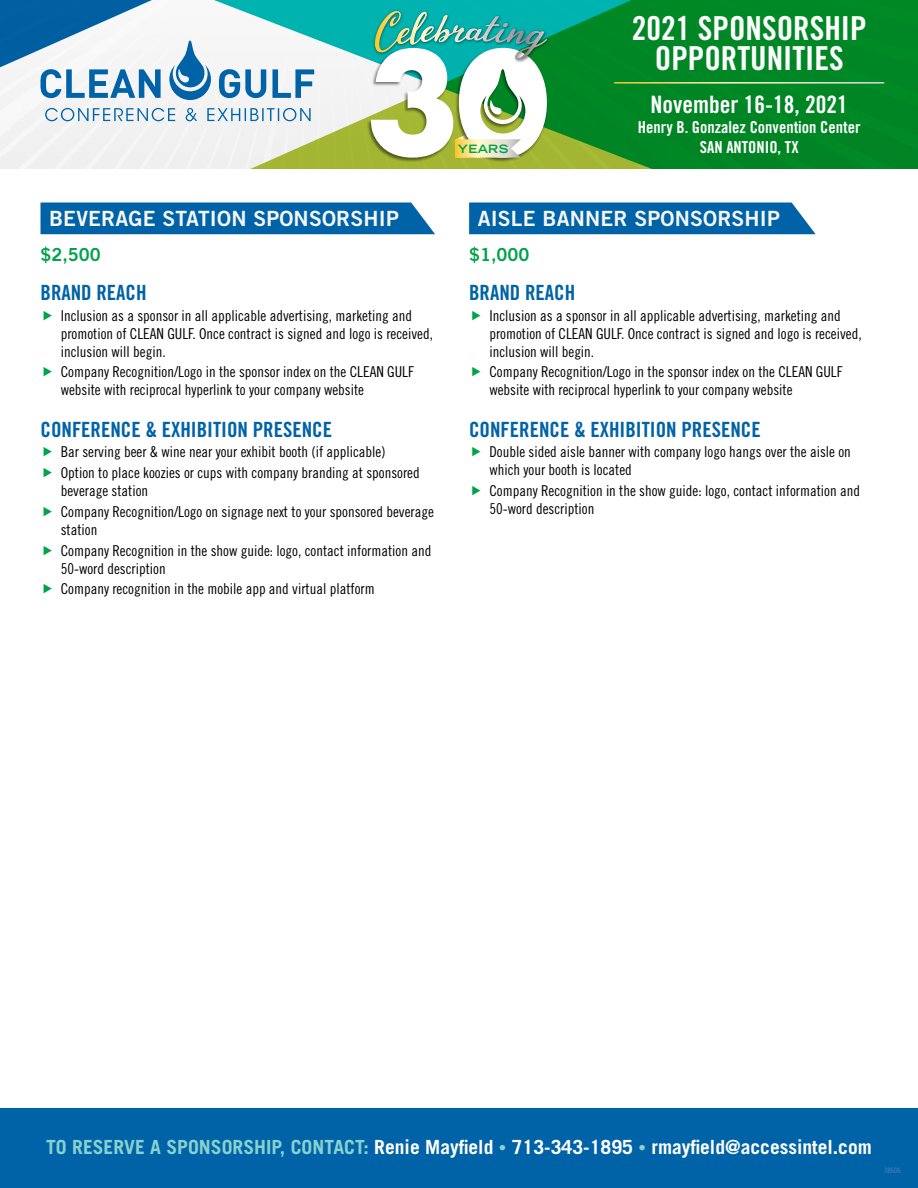
<style>
.page{position:relative;width:918px;height:1188px;background:#fff}
.page>*{position:absolute;margin:0;border:0;box-sizing:border-box;transform-origin:0 0}
.t1{font:33px/30px "Trade Gothic LT Std Bd Cn 20";color:#fff;text-align:center}
.t2{font:24px "Trade Gothic LT Std Bd Cn 20";color:#fff}
.t3{font:21px "Trade Gothic LT Std Bd Cn 20";color:#0063a7}
.t4{font:21px "Trade Gothic LT Std Bd 2";letter-spacing:.01em;color:#f6f6f5}
.t5{font:700 19.5px "Trade Gothic LT Std";color:#fff}
.t6{font:18px "Trade Gothic LT Std Bd 2";color:#00a24a}
.t7{font:16.5px/19.8px "Trade Gothic LT Std Bd Cn 20";color:#fff;text-align:center}
.t8{font:15px/18px "Trade Gothic LT Std Cn 18";color:#000}
.t9{font:700 expanded 11.55px "Trade Gothic LT Std";letter-spacing:.03em;color:#00a24a}
.t10{font:7.5px "Trade Gothic LT Std Cn 18";color:#5582ba}
.s1{color:#88d1cf}
.s2{font-size:15px;color:#88d1cf}
</style>
<div class="page">
<svg style="left:320px;top:0;width:598px;height:169px;background:#18933b"></svg>
<svg style="left:0;top:0;width:320px;height:235px;fill:#f4f4f4"></svg>
<hr style="left:614px;top:82px;width:270px;height:2px;background:#fff">
<div style="left:0;top:1108px;width:918px;height:80px;background:#0063a7"></div>
<div style="left:366px;top:47px;width:182px;height:115px;background:#000;opacity:.5"></div>
<div style="left:373px;top:9px;width:177px;height:54px;background:#000;opacity:.55"></div>
<svg style="left:371px;top:11px;width:176px;height:147px"></svg>
<div style="left:40px;top:203px;width:395px;height:31px;background:#0063a7"></div>
<div style="left:469px;top:203px;width:347px;height:31px;background:#0063a7"></div>
<h3 class="t4" style="left:49px;top:205px;width:351px">BEVERAGE STATION SPONSORSHI P</h3>
<p class="t6" style="left:40px;top:244px;width:62px">$2,500</p>
<h3 class="t3" style="left:40px;top:280px;width:108px">BRAND REACH</h3>
<p class="t8" style="left:61px;top:306px;width:374px">Inclusion as a sponsor in all applicable advertising, marketing and promotion of CLEAN GULF. Once contract is signed and logo is received, inclusion will begin.</p>
<p class="t8" style="left:61px;top:363px;width:355px">Company Recognition/Logo in the sponsor index on the CLEAN GULF website with reciprocal hyperlink to your company website</p>
<h3 class="t3" style="left:40px;top:417px;width:291px">CONFERENCE &amp; EXHIBITION PRESENCE</h3>
<p class="t8" style="left:61px;top:442px;width:361px;line-height:20.7px">Bar serving beer &amp; wine near your exhibit booth (if applicable)<br>Option to place koozies or cups with company branding at sponsored</p>
<p class="t8" style="left:61px;top:480px;width:375px;line-height:20.7px">beverage station<br>Company Recognition/Logo on signage next to your sponsored beverage</p>
<p class="t8" style="left:61px;top:519px;width:372px;line-height:20.7px">station<br>Company Recognition in the show guide: logo, contact information and</p>
<p class="t8" style="left:61px;top:558px;width:316px;line-height:20.7px">50-word description<br>Company recognition in the mobile app and virtual platform</p>
<p class="t9" style="left:458px;top:141px;width:52px">YEARS</p>
<h1 class="t1" style="left:632px;top:12px;width:236px">2021 Sponsorsh ip<br>Opportunities</h1>
<h2 class="t2" style="left:651px;top:90px;width:199px">November 16-18, 2021</h2>
<p class="t7" style="left:638px;top:117px;width:224px">Henry B. Gonzalez Convention Center<br>San Antonio, TX</p>
<h3 class="t4" style="left:478px;top:205px;width:304px">AISLE BANNER SPONSORSHI P</h3>
<p class="t6" style="left:469px;top:244px;width:62px">$1,000</p>
<h3 class="t3" style="left:469px;top:280px;width:108px">BRAND REACH</h3>
<p class="t8" style="left:489px;top:306px;width:374px">Inclusion as a sponsor in all applicable advertising, marketing and promotion of CLEAN GULF. Once contract is signed and logo is received, inclusion will begin.</p>
<p class="t8" style="left:489px;top:363px;width:355px">Company Recognition/Logo in the sponsor index on the CLEAN GULF website with reciprocal hyperlink to your company website</p>
<h3 class="t3" style="left:469px;top:417px;width:291px">CONFERENCE &amp; EXHIBITION PRESENCE</h3>
<p class="t8" style="left:489px;top:443px;width:363px">Double sided aisle banner with company logo hangs over the aisle on which your booth is located</p>
<p class="t8" style="left:489px;top:482px;width:372px">Company Recognition in the show guide: logo, contact information and<br>50-word description</p>
<h3 class="t5" style="left:46px;top:1135px;width:827px"><span class="s1">TO RESERVE A SPONSORSHIP, CONTACT:</span> Renie Mayfield <span class="s2">•</span> 713-343-1895 <span class="s2">•</span> rmayfield@accessintel.com</h3>
<p class="t10" style="left:884px;top:1166px;width:18px">38606</p>
</div>
